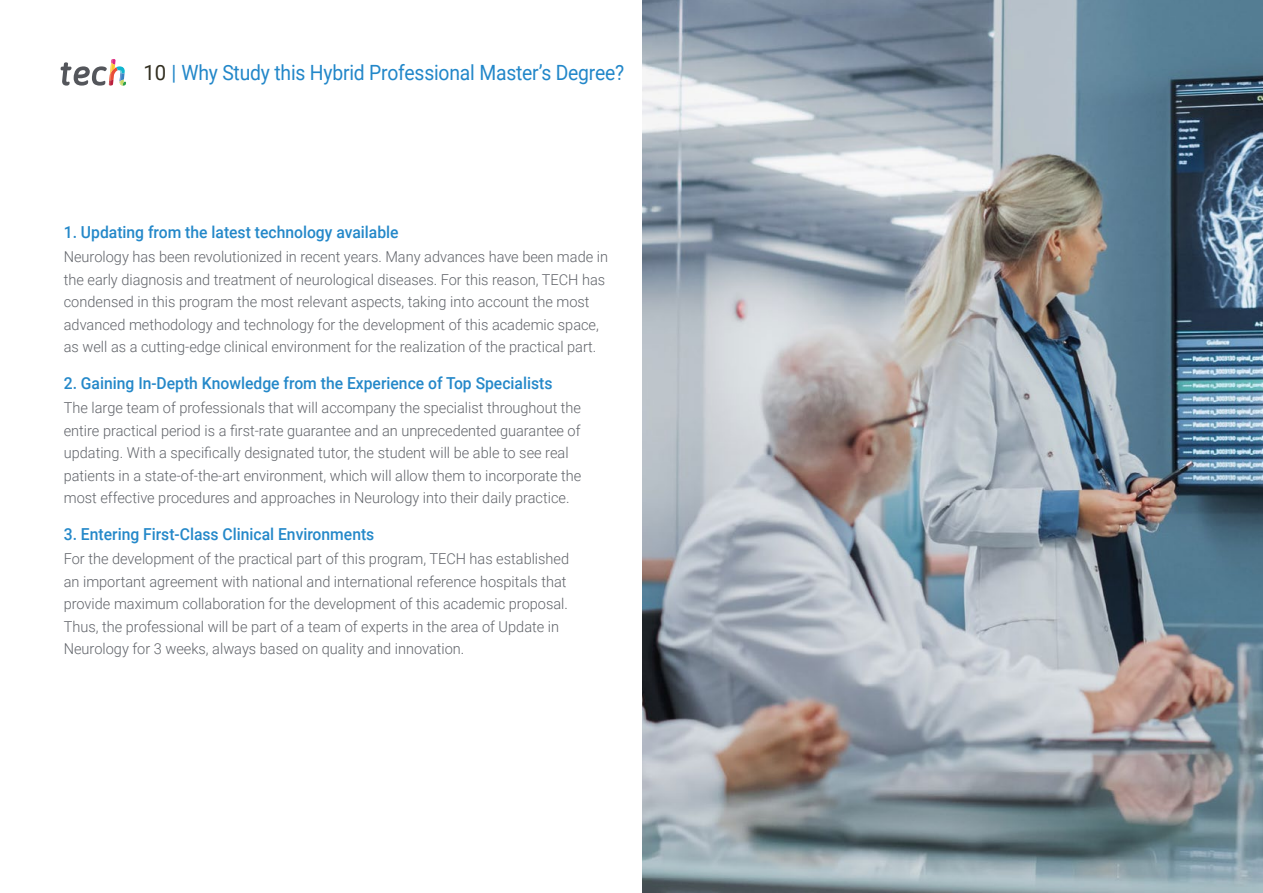
<style>
.page{position:relative;width:1263px;height:893px;background:#fff}
.page>*{position:absolute;margin:0;border:0;box-sizing:border-box;transform-origin:0 0}
.t1{font:21px "Roboto";letter-spacing:-.01em;color:#2287c9;scale:.92 1}
.t2{font:500 16.5px "Roboto";color:#2488c9;scale:.95 1}
.t3{font:300 15px/22.5px "Roboto";color:#61646a}
.s1{color:#312e20}
.s2{color:#2488c9}
</style>
<div class="page">
<svg style="left:61px;top:59px;width:65px;height:27px"></svg>
<img style="left:642px;top:0;width:621px;height:893px">
<h1 class="t1" style="left:144px;top:57px;width:524px"><span class="s1">10</span> <span class="s2">|</span> Why Study this Hybrid Professional Master’s Degree?</h1>
<p class="t2" style="left:64px;top:220px;width:354px">1. Updating from the latest technology available</p>
<p class="t3" style="left:64px;top:245px;width:546px">Neurology has been revolutionized in recent years. Many advances have been made in the early diagnosis and treatment of neurological diseases. For this reason, TECH has condensed in this program the most relevant aspects, taking into account the most advanced methodology and technology for the development of this academic space, as well as a cutting-edge clinical environment for the realization of the practical part.</p>
<p class="t2" style="left:64px;top:371px;width:516px">2. Gaining In-Depth Knowledge from the Experience of Top Specialists</p>
<p class="t3" style="left:64px;top:396px;width:519px">The large team of professionals that will accompany the specialist throughout the entire practical period is a first-rate guarantee and an unprecedented guarantee of updating. With a specifically designated tutor, the student will be able to see real patients in a state-of-the-art environment, which will allow them to incorporate the most effective procedures and approaches in Neurology into their daily practice.</p>
<p class="t2" style="left:64px;top:522px;width:328px">3. Entering First-Class Clinical Environments</p>
<p class="t3" style="left:64px;top:547px;width:507px">For the development of the practical part of this program, TECH has established an important agreement with national and international reference hospitals that provide maximum collaboration for the development of this academic proposal.<br>Thus, the professional will be part of a team of experts in the area of Update in Neurology for 3 weeks, always based on quality and innovation.</p>
</div>
